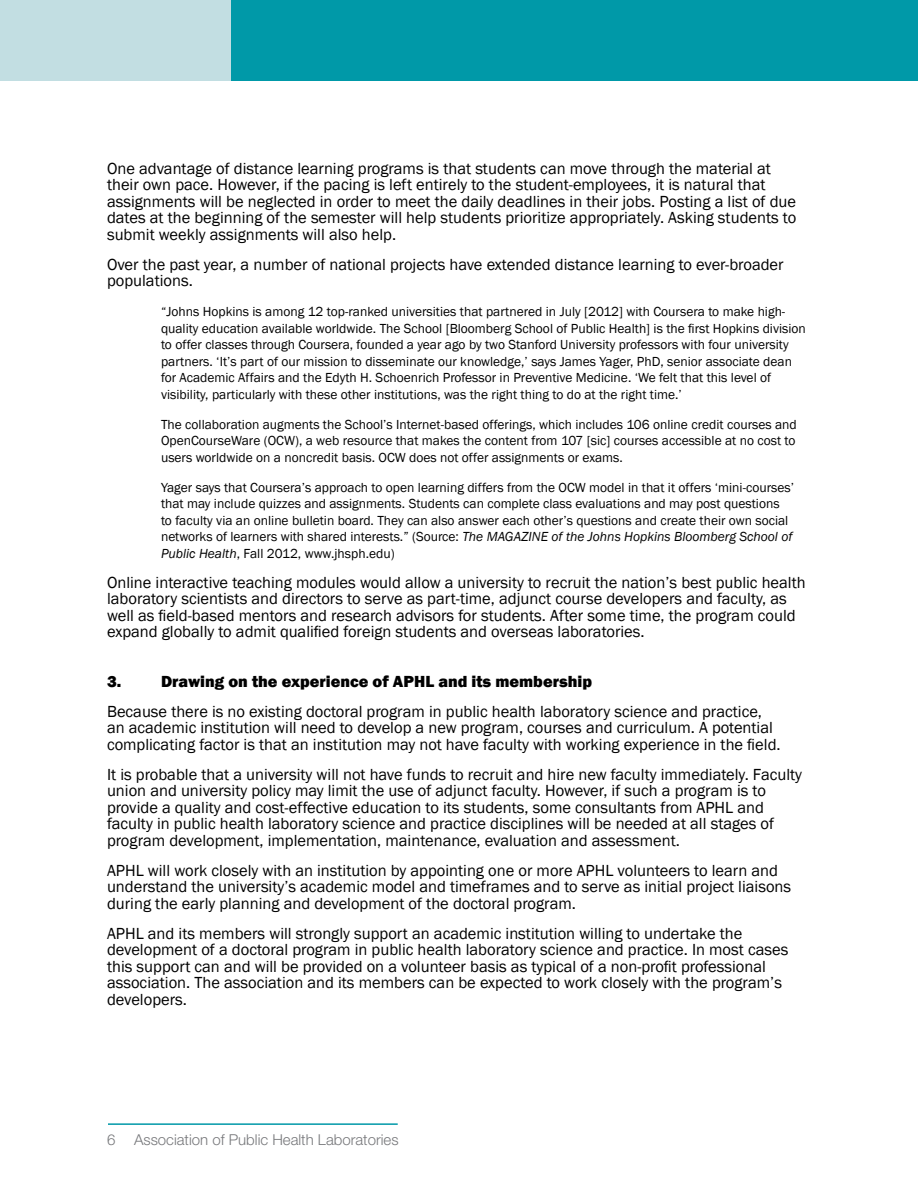
<style>
.page{position:relative;width:918px;height:1188px;background:#fff}
.page>*{position:absolute;margin:0;border:0;box-sizing:border-box;transform-origin:0 0}
.t1{font:16.5px/16.5px "Franklin Gothic";color:#000}
.t2{font:800 16.5px "Franklin Gothic";color:#000}
.t3{font:300 15px "Helvetica Neue LT Std";color:#77787b}
.t4{font:13.5px/16.5px "Franklin Gothic";color:#000}
.s1{font-style:italic}
</style>
<div class="page">
<hr style="left:108px;top:1123px;width:290px;height:2px;background:#0099a8">
<div style="left:231px;top:0;width:687px;height:80px;background:#0099a8"></div>
<div style="left:0;top:0;width:231px;height:80px;background:#c2dee2"></div>
<p class="t1" style="left:107px;top:160px;width:691px">One advantage of distance learning programs is that students can move through the material at their own pace. However, if the pacing is left entirely to the student-employees, it is natural that assignments will be neglected in order to meet the daily deadlines in their jobs. Posting a list of due dates at the beginning of the semester will help students prioritize appropriately. Asking students to submit weekly assignments will also help.</p>
<p class="t1" style="left:107px;top:256px;width:678px">Over the past year, a number of national projects have extended distance learning to ever-broader populations.</p>
<p class="t4" style="left:161px;top:304px;width:646px">“Johns Hopkins is among 12 top-ranked universities that partnered in July [2012] with Coursera to make high&shy;quality education available worldwide. The School [Bloomberg School of Public Health] is the first Hopkins division to offer classes through Coursera, founded a year ago by two Stanford University professors with four university partners. ‘It’s part of our mission to disseminate our knowledge,’ says James Yager, PhD, senior associate dean for Academic Affairs and the Edyth H. Schoenrich Professor in Preventive Medicine. ‘We felt that this level of visibility, particularly with these other institutions, was the right thing to do at the right time.’</p>
<p class="t4" style="left:161px;top:416px;width:637px;text-align:justify">The collaboration augments the School’s Internet-based offerings, which includes 106 online credit courses and OpenCourseWare (OCW), a web resource that makes the content from 107 [sic] courses accessible at no cost to users worldwide on a noncredit basis. OCW does not offer assignments or exams.</p>
<p class="t4" style="left:161px;top:479px;width:635px">Yager says that Coursera’s approach to open learning differs from the OCW model in that it offers ‘mini-courses’ that may include quizzes and assignments. Students can complete class evaluations and may post questions<br>to faculty via an online bulletin board. They can also answer each other’s questions and create their own social networks of learners with shared interests.” (Source: <span class="s1">The MAGAZINE of the Johns Hopkins Bloomberg School of Public Health</span>, Fall 2012, www.jhsph.edu)</p>
<p class="t1" style="left:107px;top:574px;width:700px">Online interactive teaching modules would allow a university to recruit the nation’s best public health laboratory scientists and directors to serve as part-time, adjunct course developers and faculty, as well as field-based mentors and research advisors for students. After some time, the program could expand globally to admit qualified foreign students and overseas laboratories.</p>
<p class="t2" style="left:107px;top:670px;width:16px">3.</p>
<p class="t2" style="left:161px;top:670px;width:433px">Drawing on the experience of APHL and its membership</p>
<p class="t1" style="left:107px;top:703px;width:675px">Because there is no existing doctoral program in public health laboratory science and practice, an academic institution will need to develop a new program, courses and curriculum. A potential complicating factor is that an institution may not have faculty with working experience in the field.</p>
<p class="t1" style="left:107px;top:766px;width:697px">It is probable that a university will not have funds to recruit and hire new faculty immediately. Faculty union and university policy may limit the use of adjunct faculty. However, if such a program is to provide a quality and cost-effective education to its students, some consultants from APHL and faculty in public health laboratory science and practice disciplines will be needed at all stages of program development, implementation, maintenance, evaluation and assessment.</p>
<p class="t1" style="left:107px;top:862px;width:686px">APHL will work closely with an institution by appointing one or more APHL volunteers to learn and understand the university’s academic model and timeframes and to serve as initial project liaisons during the early planning and development of the doctoral program.</p>
<p class="t1" style="left:107px;top:925px;width:683px">APHL and its members will strongly support an academic institution willing to undertake the development of a doctoral program in public health laboratory science and practice. In most cases this support can and will be provided on a volunteer basis as typical of a non-profit professional association. The association and its members can be expected to work closely with the program’s developers.</p>
<p class="t3" style="left:107px;top:1130px;width:293px">6 Association of Public Health Laboratories</p>
</div>
